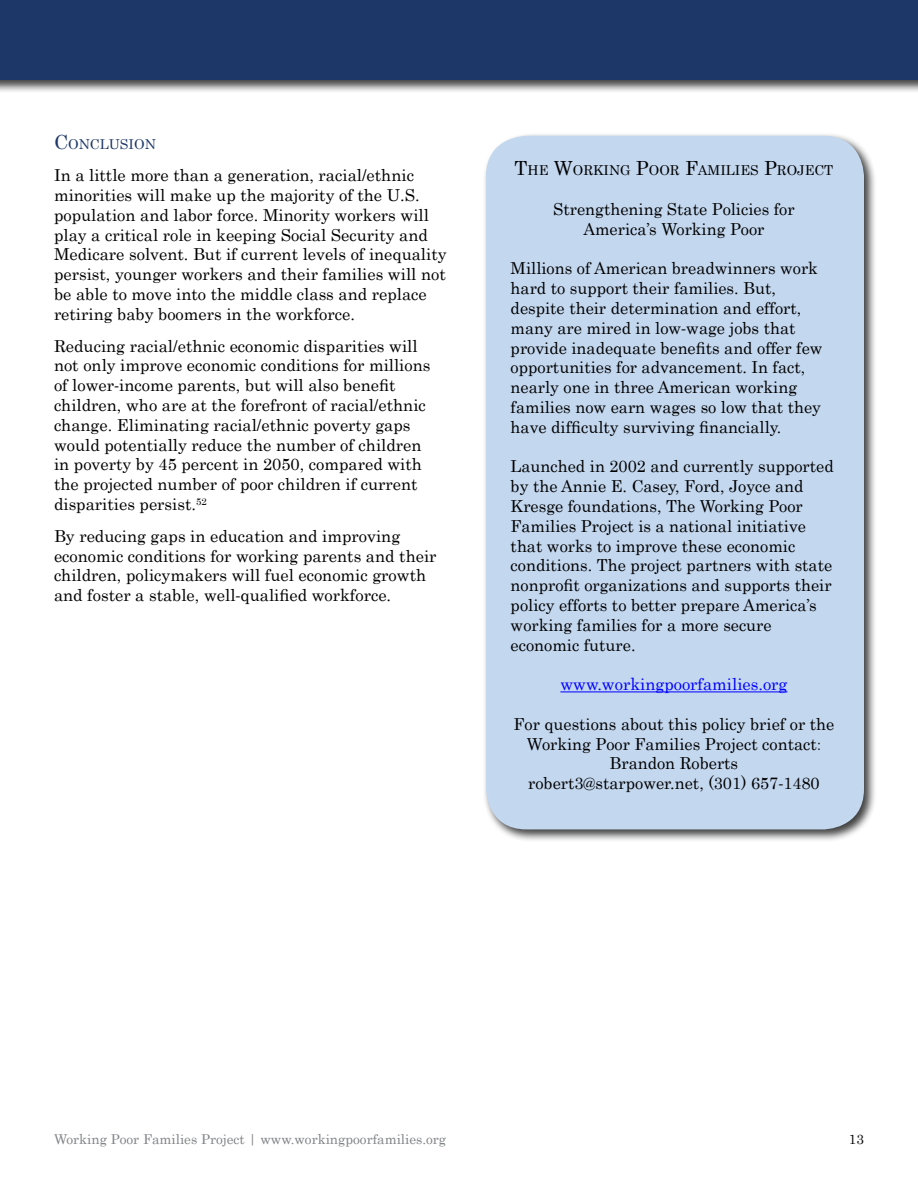
<style>
.page{position:relative;width:918px;height:1188px;background:#fff}
.page>*{position:absolute;margin:0;border:0;box-sizing:border-box;transform-origin:0 0}
.t1{font:16.5px/19.8px "Century";color:#000}
.t2{font:16.5px "Century";color:#00f}
.t3{font:13.65px "Century";color:#000}
.t4{font:13.65px "Century";color:#1d3768}
.t5{font:13.5px "Century";color:#808285}
.t6{font:13.5px "Century";color:#000}
.s1{font-size:19.5px}
.s2{font-family:"Calibri"}
.s3{font-family:"Calibri";font-weight:300}
</style>
<div class="page">
<div style="left:0;top:0;width:918px;height:93px;background:#000;opacity:.75"></div>
<div style="left:0;top:0;width:918px;height:80px;background:#1d3768"></div>
<div style="left:482px;top:132px;width:395px;height:711px;background:#000;opacity:.75"></div>
<div style="left:486px;top:136px;width:378px;height:693px;background:#c3d7ef;border-radius:40px"></div>
<hr style="left:560px;top:692px;width:227px;height:1px;background:#00f">
<p class="t4" style="left:54px;top:133px;width:103px"><span class="s1">C</span> ONCLUSION</p>
<p class="t1" style="left:54px;top:164px;width:394px">In a little more than a generation, racial/ethnic minorities will make up the majority of the U.S. population and labor force. Minority workers will play a critical role in keeping Social Security and Medicare solvent. But if current levels of inequality persist, younger workers and their families will not be able to move into the middle class and replace retiring baby boomers in the workforce.</p>
<p class="t1" style="left:54px;top:334px;width:378px">Reducing racial/ethnic economic disparities will not only improve economic conditions for millions of lower<span class="s2">-</span>income parents, but will also benefit children, who are at the forefront of racial/ethnic change. Eliminating racial/ethnic poverty gaps would potentially reduce the number of children in poverty by 45 percent in 2050, compared with the projected number of poor children if current disparities persist.<sup>52</sup></p>
<p class="t1" style="left:54px;top:525px;width:384px">By reducing gaps in education and improving economic conditions for working parents and their children, policymakers will fuel economic growth and foster a stable, well<span class="s2">-</span>qualified workforce.</p>
<p class="t3" style="left:515px;top:159px;width:319px"><span class="s1">T</span>HE <span class="s1">W</span>ORKING <span class="s1">P</span>OOR <span class="s1">F</span>AMILIES <span class="s1">P</span>ROJECT</p>
<p class="t1" style="left:553px;top:198px;width:243px;text-align:center">Strengthening State Policies for<br>America’s Working Poor</p>
<p class="t1" style="left:511px;top:257px;width:313px">Millions of American breadwinners work hard to support their families. But, despite their determination and effort, many are mired in low<span class="s2">-</span>wage jobs that provide inadequate benefits and offer few opportunities for advancement. In fact, nearly one in three American working families now earn wages so low that they have difficulty surviving financially.</p>
<p class="t1" style="left:511px;top:455px;width:325px">Launched in 2002 and currently supported by the Annie E. Casey, Ford, Joyce and Kresge foundations, The Working Poor Families Project is a national initiative that works to improve these economic conditions. The project partners with state nonprofit organizations and supports their policy efforts to better prepare America’s working families for a more secure economic future.</p>
<p class="t2" style="left:560px;top:670px;width:229px">www.workingpoorfamilies.org</p>
<p class="t1" style="left:514px;top:713px;width:322px;text-align:center">For questions about this policy brief or the Working Poor Families Project contact<span class="s3">:<br></span>Brandon Roberts<br>robert3@starpower.net, (301) 657<span class="s2">-</span>1480</p>
<p class="t5" style="left:54px;top:1128px;width:394px">Working Poor Families Project | www.workingpoorfamilies.org</p>
<p class="t6" style="left:849px;top:1128px;width:17px">13</p>
</div>
